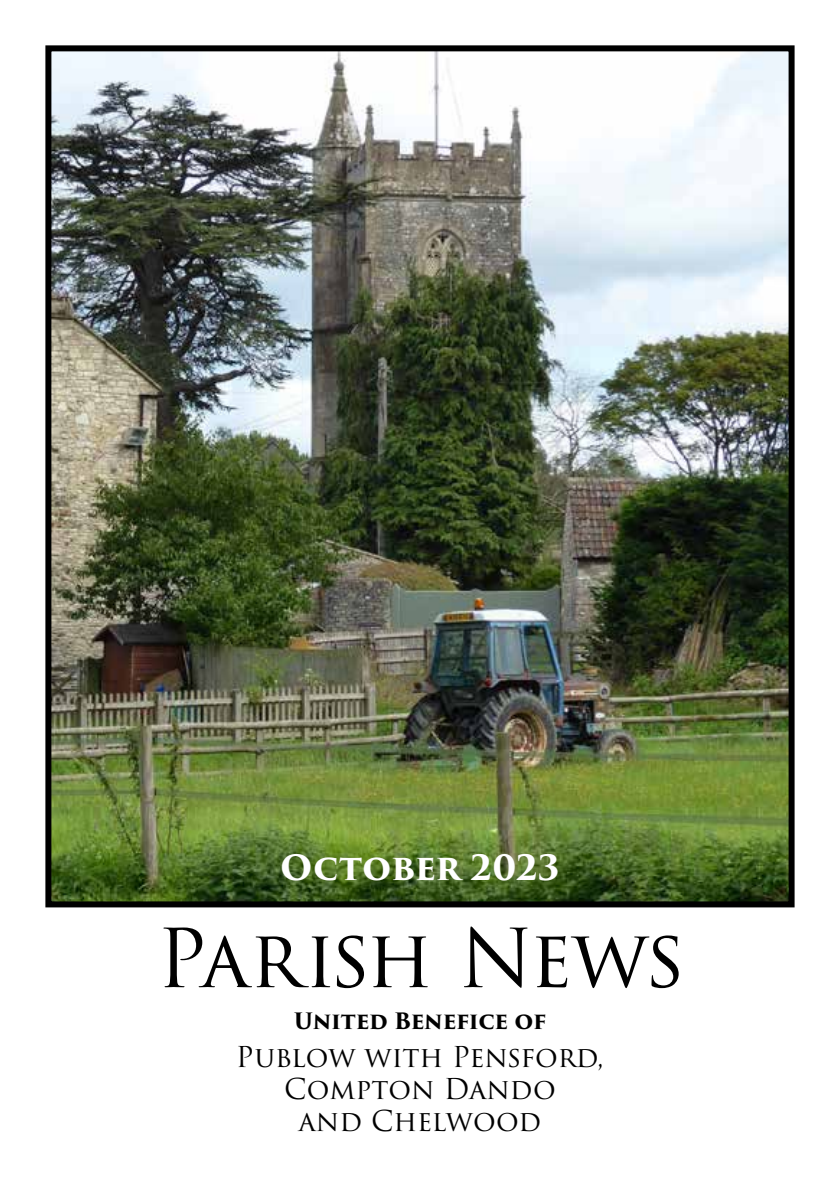
<style>
.page{position:relative;width:840px;height:1191px;background:#fff}
.page>*{position:absolute;margin:0;border:0;box-sizing:border-box;transform-origin:0 0}
.t1{font:79px "Trajan Pro 3";letter-spacing:-.05em;color:#000}
.t2{font:700 34px "Trajan Pro 3";letter-spacing:-.005em;color:#fff}
.t3{font:28px/32px "Trajan Pro 3";color:#000;text-align:center}
.t4{font:700 22px "Trajan Pro 3";letter-spacing:-.01em;color:#000}
</style>
<div class="page">
<img style="left:52px;top:52px;width:735px;height:848px">
<div style="left:45px;top:45px;width:749px;height:862px;border:6px solid #000"></div>
<p class="t2" style="left:280px;top:843px;width:281px">October 2023</p>
<h1 class="t1" style="left:156px;top:904px;width:529px">Parish News</h1>
<p class="t4" style="left:293px;top:1005px;width:254px">United Benefice of</p>
<p class="t3" style="left:236px;top:1042px;width:369px">Publow with Pensford,<br>Compton Dando<br>and Chelwood</p>
</div>
